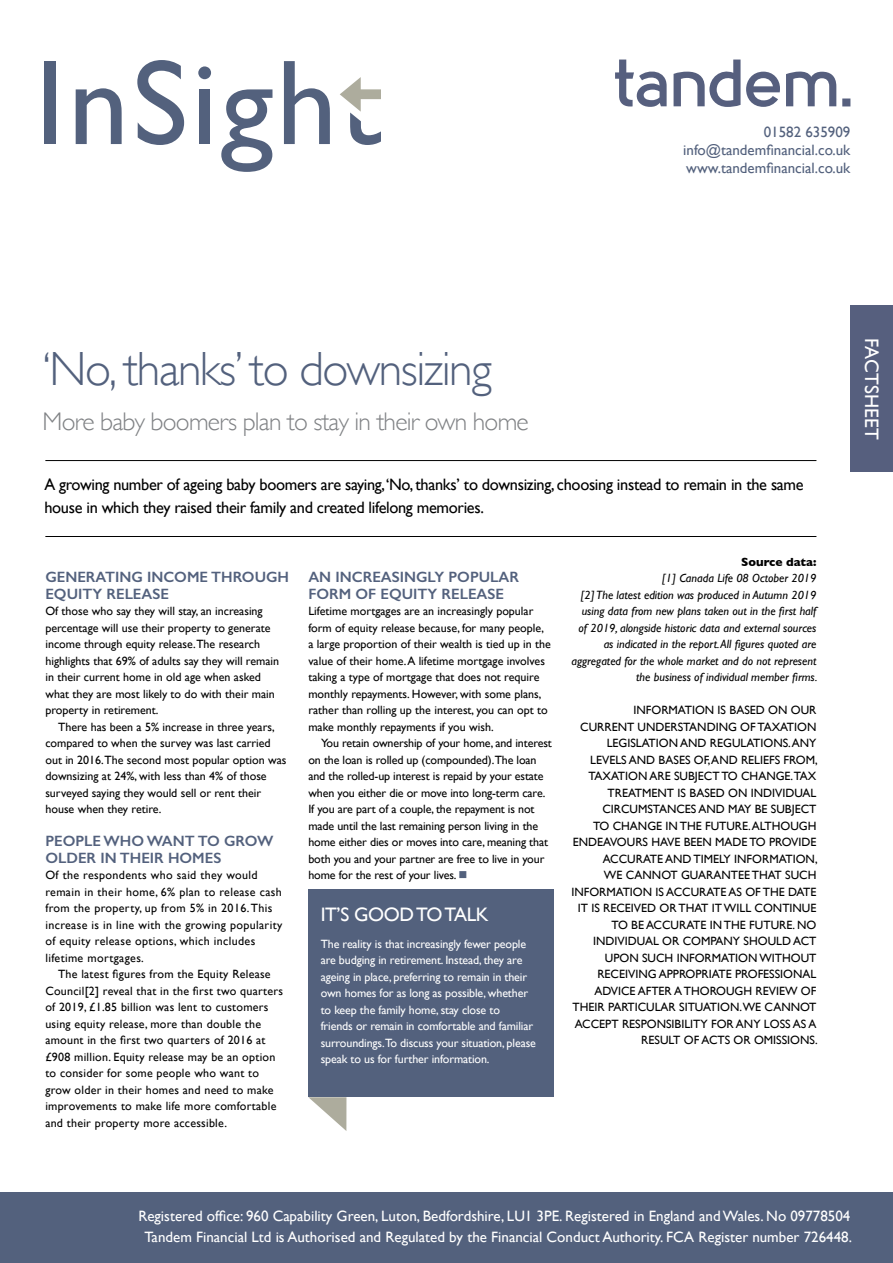
<style>
.page{position:relative;width:893px;height:1263px;background:#fff}
.page>*{position:absolute;margin:0;border:0;box-sizing:border-box;transform-origin:0 0}
.t1{font:300 48px "Gill Sans";letter-spacing:-.03em;color:#53617d}
.t2{font:300 25.5px "Gill Sans";letter-spacing:-.03em;color:#808285}
.t3{font:19.5px "Gill Sans";letter-spacing:-.02em;color:#fff}
.t4{font:19.5px "Gill Sans";letter-spacing:.01em;color:#fff}
.t5{font:16.5px/22.5px "Gill Sans";letter-spacing:-.02em;color:#000}
.t6{font:15px/21px "Gill Sans";color:#fff;text-align:center}
.t7{font:600 15px/16.5px "Gill Sans";color:#53617d}
.t8{font:15px/18px "Gill Sans";color:#53617d;text-align:justify}
.t9{font:12px/16.5px "Gill Sans";color:#000}
.t10{font:12px/16.5px "Gill Sans";letter-spacing:.02em;color:#000}
.t11{font:12px/16.5px "Gill Sans";letter-spacing:-.01em;color:#fff}
.t12{font:italic 12px/16.5px "Gill Sans";color:#000;text-align:right}
.t13{font:12px/16.5px "Gill Sans";letter-spacing:.03em;color:#000}
.t14{font:700 12px "Gill Sans";color:#000}
.s1{color:#53617d}
</style>
<div class="page">
<hr style="left:45px;top:536px;width:771px;height:1px;background:#000">
<hr style="left:45px;top:460px;width:771px;height:1px;background:#000">
<svg style="left:308px;top:1097px;width:38px;height:34px"></svg>
<div style="left:308px;top:889px;width:245px;height:208px;background:#53617d"></div>
<div style="left:850px;top:306px;width:43px;height:166px;background:#565f7e"></div>
<div style="left:0;top:1192px;width:893px;height:71px;background:#53617d"></div>
<svg style="left:615px;top:60px;width:235px;height:47px"></svg>
<div style="left:44px;top:61px;width:12px;height:82px;background:#53617d"></div>
<svg style="left:137px;top:60px;width:47px;height:85px"></svg>
<div style="left:199px;top:89px;width:11px;height:55px;background:#53617d"></div>
<svg style="left:76px;top:88px;width:46px;height:56px"></svg>
<svg style="left:221px;top:89px;width:51px;height:83px"></svg>
<svg style="left:198px;top:66px;width:13px;height:13px"></svg>
<svg style="left:284px;top:61px;width:46px;height:83px"></svg>
<svg style="left:340px;top:77px;width:41px;height:68px"></svg>
<p class="t8" style="left:683px;top:123px;width:169px;text-indent:81px">01582 635909 info@tandemfinancial.co.uk www.tandemfinancial.co.uk</p>
<h1 class="t1" style="left:43px;top:342px;width:451px">‘No, thanks’ to downsizing</h1>
<h2 class="t2" style="left:43px;top:407px;width:488px">More baby boomers plan to stay in their own home</h2>
<h3 class="t5" style="left:44px;top:473px;width:761px">A growing number of ageing baby boomers are saying,‘No, thanks’ to downsizing, choosing instead to remain in the same house in which they raised their family and created lifelong memories.</h3>
<p class="t7" style="left:45px;top:569px;width:245px">GENERATING INCOME THROUGH<br>EQUITY RELEASE</p>
<p class="t9" style="left:45px;top:603px;width:235px">Of those who say they will stay, an increasing percentage will use their property to generate income through equity release.The research highlights that 69% of adults say they will remain in their current home in old age when asked what they are most likely to do with their main property in retirement.</p>
<p class="t9" style="left:45px;top:718px;width:243px;text-indent:13px">There has been a 5% increase in three years, compared to when the survey was last carried out in 2016.The second most popular option was downsizing at 24%, with less than 4% of those surveyed saying they would sell or rent their house when they retire.</p>
<p class="t7" style="left:45px;top:833px;width:230px">PEOPLE WHO WANT TO GROW<br>OLDER IN THEIR HOMES</p>
<p class="t13" style="left:45px;top:867px;width:238px">Of the respondents who said they would remain in their home, 6% plan to release cash from the property, up from 5% in 2016. This increase is in line with the growing popularity of equity release options, which includes lifetime mortgages.</p>
<p class="t10" style="left:45px;top:966px;width:239px;text-indent:13px">The latest figures from the Equity Release Council[2] reveal that in the first two quarters of 2019, £1.85 billion was lent to customers using equity release, more than double the amount in the first two quarters of 2016 at £908 million. Equity release may be an option to consider for some people who want to grow older in their homes and need to make improvements to make life more comfortable and their property more accessible.</p>
<p class="t7" style="left:308px;top:569px;width:212px">AN INCREASINGLY POPULAR<br>FORM OF EQUITY RELEASE</p>
<p class="t9" style="left:308px;top:603px;width:244px">Lifetime mortgages are an increasingly popular form of equity release because, for many people, a large proportion of their wealth is tied up in the value of their home. A lifetime mortgage involves taking a type of mortgage that does not require monthly repayments. However, with some plans, rather than rolling up the interest, you can opt to make monthly repayments if you wish.</p>
<p class="t9" style="left:308px;top:735px;width:245px;text-indent:13px">You retain ownership of your home, and interest on the loan is rolled up (compounded).The loan and the rolled-up interest is repaid by your estate when you either die or move into long-term care.<br>If you are part of a couple, the repayment is not made until the last remaining person living in the home either dies or moves into care, meaning that both you and your partner are free to live in your home for the rest of your lives. <span class="s1">■</span></p>
<h3 class="t3" style="left:321px;top:903px;width:169px">IT’S GOOD TO TALK</h3>
<p class="t11" style="left:321px;top:935px;width:217px">The reality is that increasingly fewer people are budging in retirement. Instead, they are ageing in place, preferring to remain in their own homes for as long as possible, whether to keep the family home, stay close to<br>friends or remain in comfortable and familiar surroundings.To discuss your situation, please speak to us for further information.</p>
<p class="t14" style="left:741px;top:554px;width:77px">Source data:</p>
<p class="t12" style="left:571px;top:570px;width:248px">[1] Canada Life 08 October 2019<br>[2] The latest edition was produced in Autumn 2019 using data from new plans taken out in the first half of 2019, alongside historic data and external sources as indicated in the report. All figures quoted are aggregated for the whole market and do not represent the business of individual member firms.</p>
<p class="t9" style="left:571px;top:702px;width:248px;text-align:right">INFORMATION IS BASED ON OUR<br>CURRENT UNDERSTANDING OF TAXATION LEGISLATION AND REGULATIONS. ANY LEVELS AND BASES OF, AND RELIEFS FROM, TAXATION ARE SUBJECT TO CHANGE.TAX TREATMENT IS BASED ON INDIVIDUAL CIRCUMSTANCES AND MAY BE SUBJECT<br>TO CHANGE IN THE FUTURE. ALTHOUGH ENDEAVOURS HAVE BEEN MADE TO PROVIDE ACCURATE AND TIMELY INFORMATION,<br>WE CANNOT GUARANTEE THAT SUCH INFORMATION IS ACCURATE AS OF THE DATE IT IS RECEIVED OR THAT IT WILL CONTINUE TO BE ACCURATE IN THE FUTURE. NO INDIVIDUAL OR COMPANY SHOULD ACT UPON SUCH INFORMATION WITHOUT RECEIVING APPROPRIATE PROFESSIONAL ADVICE AFTER A THOROUGH REVIEW OF THEIR PARTICULAR SITUATION.WE CANNOT ACCEPT RESPONSIBILITY FOR ANY LOSS AS A RESULT OF ACTS OR OMISSIONS.</p>
<h3 class="t4" style="left:883px;top:338px;width:104px;rotate:90deg">FACTSHEET</h3>
<p class="t6" style="left:138px;top:1205px;width:715px">Registered office: 960 Capability Green, Luton, Bedfordshire, LU1 3PE. Registered in England and Wales. No 09778504<br>Tandem Financial Ltd is Authorised and Regulated by the Financial Conduct Authority. FCA Register number 726448.</p>
</div>
